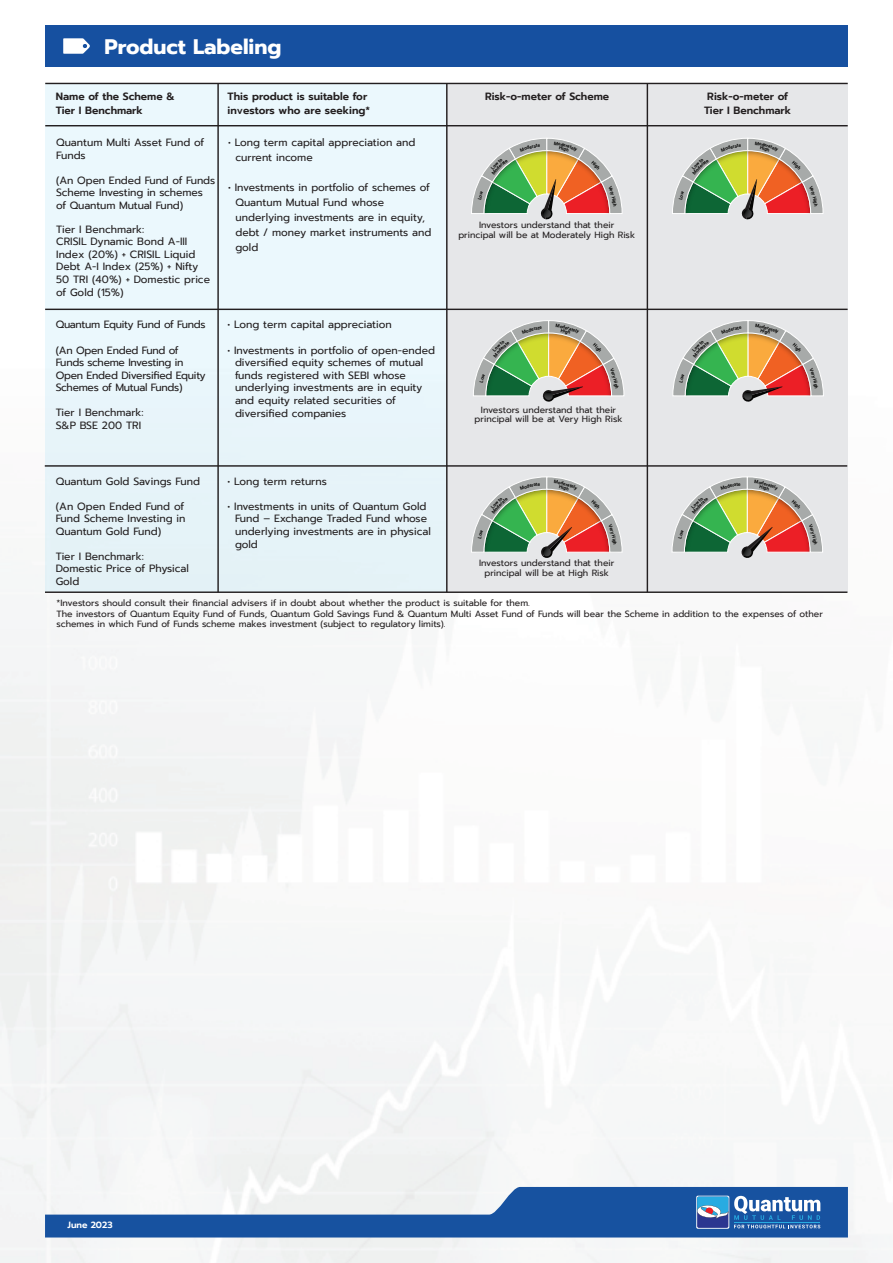
<style>
.page{position:relative;width:893px;height:1263px;background:#fff}
.page>*{position:absolute;margin:0;border:0;box-sizing:border-box;transform-origin:0 0}
.t1{font:700 21px "Prompt";color:#fff}
.t2{font:10.5px/12.6px "Prompt";color:#231f20}
.t3{font:600 10.5px/13.5px "Prompt";color:#231f20}
.t4{font:10.5px/12.6px "Prompt";letter-spacing:-.025em;color:#231f20}
.t5{font:9px/10.5px "Prompt";color:#231f20;text-align:center}
.t6{font:600 9px "Prompt";color:#fff}
</style>
<div class="page">
<div style="left:46px;top:83px;width:401px;height:509px;background:#ebf8fd"></div>
<div style="left:447px;top:83px;width:401px;height:509px;background:#e6e7e9"></div>
<div style="left:45px;top:25px;width:803px;height:42px;background:#1650a0"></div>
<hr style="left:45px;top:125px;width:803px;height:1px;background:#231f20">
<hr style="left:45px;top:83px;width:803px;height:1px;background:#231f20">
<hr style="left:217px;top:83px;width:2px;height:509px;background:#231f20">
<hr style="left:647px;top:83px;width:1px;height:509px;background:#231f20">
<hr style="left:446px;top:83px;width:1px;height:509px;background:#231f20">
<svg style="left:63px;top:38px;width:27px;height:16px"></svg>
<hr style="left:45px;top:309px;width:803px;height:1px;background:#231f20">
<hr style="left:45px;top:591px;width:802px;height:2px;background:#231f20">
<hr style="left:45px;top:465px;width:802px;height:2px;background:#231f20">
<svg style="left:45px;top:1187px;width:803px;height:50px"></svg>
<svg style="left:473px;top:320px;width:151px;height:82px"></svg>
<svg style="left:672px;top:320px;width:152px;height:82px"></svg>
<svg style="left:471px;top:476px;width:151px;height:82px"></svg>
<svg style="left:471px;top:138px;width:151px;height:82px"></svg>
<svg style="left:672px;top:138px;width:151px;height:82px"></svg>
<svg style="left:672px;top:476px;width:151px;height:82px"></svg>
<h1 class="t1" style="left:105px;top:31px;width:178px">Product Labeling</h1>
<p class="t3" style="left:56px;top:90px;width:120px">Name of the Scheme &amp;<br>Tier I Benchmark</p>
<p class="t3" style="left:228px;top:90px;width:144px">This product is suitable for investors who are seeking*</p>
<p class="t3" style="left:485px;top:90px;width:126px">Risk-o-meter of Scheme</p>
<p class="t2" style="left:56px;top:136px;width:150px">Quantum Multi Asset Fund of<br>Funds</p>
<p class="t2" style="left:56px;top:174px;width:160px">(An Open Ended Fund of Funds<br>Scheme Investing in schemes of Quantum Mutual Fund)</p>
<p class="t2" style="left:56px;top:223px;width:155px">Tier I Benchmark:<br>CRISIL Dynamic Bond A-III<br>Index (20%) + CRISIL Liquid<br>Debt A-I Index (25%) + Nifty<br>50 TRI (40%) + Domestic price of Gold (15%)</p>
<p class="t4" style="left:56px;top:318px;width:151px">Quantum Equity Fund of Funds</p>
<p class="t4" style="left:56px;top:344px;width:152px">(An Open Ended Fund of<br>Funds scheme Investing in<br>Open Ended Diversified Equity<br>Schemes of Mutual Funds)</p>
<p class="t2" style="left:56px;top:406px;width:90px">Tier I Benchmark:<br>S&amp;P BSE 200 TRI</p>
<p class="t2" style="left:236px;top:135px;width:181px;line-height:15px;text-indent:-7px">• Long term capital appreciation and current income</p>
<p class="t2" style="left:236px;top:180px;width:197px;line-height:15px;text-indent:-7px">• Investments in portfolio of schemes of<br>Quantum Mutual Fund whose underlying investments are in equity, debt / money market instruments and gold</p>
<p class="t2" style="left:228px;top:318px;width:166px">• Long term capital appreciation</p>
<p class="t2" style="left:235px;top:344px;width:202px;text-indent:-7px">• Investments in portfolio of open-ended diversified equity schemes of mutual funds registered with SEBI whose underlying investments are in equity and equity related securities of diversified companies</p>
<p class="t2" style="left:56px;top:475px;width:146px">Quantum Gold Savings Fund</p>
<p class="t2" style="left:56px;top:500px;width:131px">(An Open Ended Fund of<br>Fund Scheme Investing in<br>Quantum Gold Fund)</p>
<p class="t2" style="left:56px;top:550px;width:135px">Tier I Benchmark:<br>Domestic Price of Physical<br>Gold</p>
<p class="t2" style="left:228px;top:475px;width:101px">• Long term returns</p>
<p class="t2" style="left:235px;top:500px;width:197px;text-indent:-7px">• Investments in units of Quantum Gold<br>Fund – Exchange Traded Fund whose underlying investments are in physical gold</p>
<p class="t5" style="left:458px;top:219px;width:178px">Investors understand that their<br>principal will be at Moderately High Risk</p>
<p class="t5" style="left:475px;top:405px;width:149px;line-height:9.4px">Investors understand that their principal will be at Very High Risk</p>
<p class="t5" style="left:479px;top:558px;width:137px">Investors understand that their principal will be at High Risk</p>
<p class="t3" style="left:704px;top:90px;width:89px;text-align:center">Risk-o-meter of<br>Tier I Benchmark</p>
<p class="t5" style="left:57px;top:598px;width:768px;text-align:left">*Investors should consult their financial advisers if in doubt about whether the product is suitable for them.<br>The investors of Quantum Equity Fund of Funds, Quantum Gold Savings Fund &amp; Quantum Multi Asset Fund of Funds will bear the Scheme in addition to the expenses of other schemes in which Fund of Funds scheme makes investment (subject to regulatory limits).</p>
<p class="t6" style="left:68px;top:1218px;width:47px">June 2023</p>
</div>
